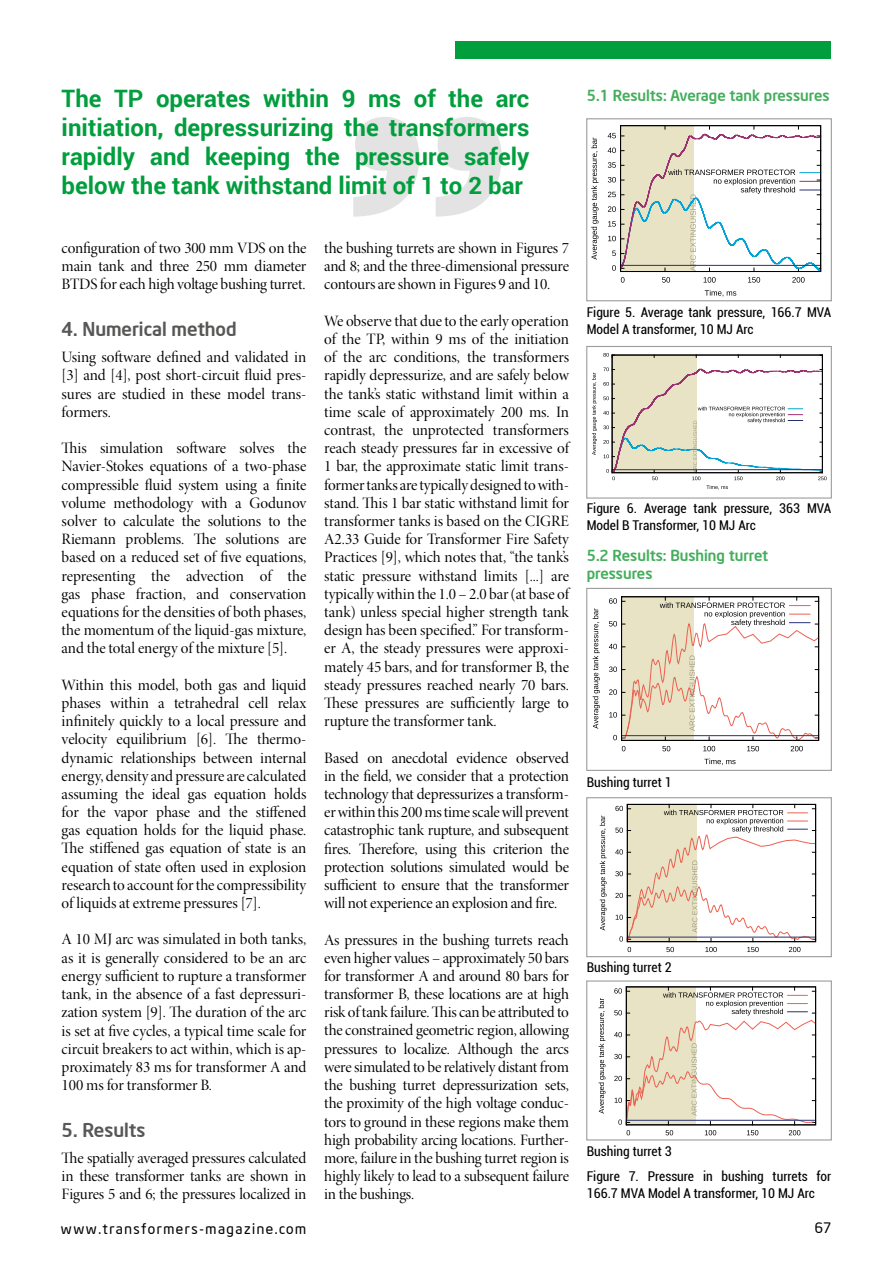
<style>
.page{position:relative;width:893px;height:1263px;background:#fff}
.page>*{position:absolute;margin:0;border:0;box-sizing:border-box;transform-origin:0 0}
.t1{font:700 24px/28.8px "Roboto";color:#009e3d;text-align:justify}
.t2{font:500 18.75px "Neo Sans Intel";color:#575756}
.t3{font:15.9px/18.1px "Minion Pro Disp";letter-spacing:-.01em;color:#000;text-align:justify}
.t4{font:500 15px/18px "Neo Sans Intel";color:#43ae5c}
.t5{font:14.25px "Neo Sans Intel";letter-spacing:.11em;color:#000}
.t6{font:condensed 13.5px/16.5px "Roboto";color:#000}
</style>
<div class="page">
<svg style="left:353px;top:117px;width:149px;height:100px"></svg>
<svg style="left:621px;top:277px;width:4px;height:6px"></svg>
<svg style="left:662px;top:277px;width:8px;height:6px"></svg>
<svg style="left:703px;top:277px;width:13px;height:6px"></svg>
<svg style="left:748px;top:277px;width:12px;height:6px"></svg>
<svg style="left:792px;top:277px;width:13px;height:6px"></svg>
<svg style="left:591px;top:138px;width:7px;height:122px"></svg>
<svg style="left:705px;top:290px;width:31px;height:7px"></svg>
<svg style="left:608px;top:127px;width:211px;height:144px"></svg>
<div style="left:620px;top:125px;width:201px;height:147px;border:1px solid #000"></div>
<div style="left:586px;top:118px;width:246px;height:183px;border:1px solid #9d9d9c"></div>
<svg style="left:622px;top:746px;width:3px;height:5px"></svg>
<svg style="left:662px;top:746px;width:8px;height:5px"></svg>
<svg style="left:703px;top:746px;width:12px;height:5px"></svg>
<svg style="left:747px;top:746px;width:12px;height:5px"></svg>
<svg style="left:791px;top:746px;width:12px;height:5px"></svg>
<svg style="left:593px;top:608px;width:7px;height:121px"></svg>
<svg style="left:704px;top:758px;width:32px;height:7px"></svg>
<svg style="left:609px;top:598px;width:208px;height:142px"></svg>
<div style="left:621px;top:596px;width:198px;height:145px;border:1px solid #000"></div>
<div style="left:586px;top:588px;width:246px;height:183px;border:1px solid #9d9d9c"></div>
<div style="left:612px;top:355px;width:84px;height:118px;background:#e7e3c4"></div>
<svg style="left:603px;top:353px;width:11px;height:4px"></svg>
<svg style="left:592px;top:373px;width:5px;height:82px"></svg>
<svg style="left:603px;top:367px;width:224px;height:123px"></svg>
<div style="left:612px;top:355px;width:211px;height:118px;border:1px solid #000"></div>
<div style="left:586px;top:346px;width:246px;height:153px;border:1px solid #9d9d9c"></div>
<svg style="left:600px;top:815px;width:7px;height:115px"></svg>
<svg style="left:615px;top:804px;width:201px;height:148px"></svg>
<div style="left:627px;top:804px;width:189px;height:138px;border:1px solid #000"></div>
<div style="left:586px;top:797px;width:246px;height:160px;border:1px solid #9d9d9c"></div>
<svg style="left:599px;top:998px;width:6px;height:116px"></svg>
<svg style="left:614px;top:987px;width:202px;height:148px"></svg>
<div style="left:626px;top:986px;width:190px;height:139px;border:1px solid #000"></div>
<div style="left:586px;top:980px;width:246px;height:160px;border:1px solid #9d9d9c"></div>
<div style="left:455px;top:41px;width:376px;height:17px;background:#009e3d"></div>
<h1 class="t1" style="left:62px;top:84px;width:469px">The TP operates within 9 ms of the arc initiation, depressurizing the transformers rapidly and keeping the pressure safely below the tank withstand limit of 1 to 2 bar</h1>
<p class="t4" style="left:587px;top:86px;width:244px">5.1 Results: Average tank pressures</p>
<p class="t3" style="left:62px;top:239px;width:246px">configuration of two 300 mm VDS on the main tank and three 250 mm diameter BTDS for each high voltage bushing turret.</p>
<p class="t2" style="left:62px;top:317px;width:177px">4. Numerical method</p>
<p class="t3" style="left:62px;top:348px;width:246px">Using software defined and validated in [3] and [4], post short-circuit fluid pres&shy;sures are studied in these model trans&shy;formers.</p>
<p class="t3" style="left:62px;top:439px;width:246px">This simulation software solves the Navier-Stokes equations of a two-phase compressible fluid system using a finite volume methodology with a Godunov solver to calculate the solutions to the Riemann problems. The solutions are based on a reduced set of five equations, representing the advection of the gas phase fraction, and conservation equations for the densities of both phases, the momentum of the liquid-gas mixture, and the total energy of the mixture [5].</p>
<p class="t3" style="left:62px;top:676px;width:246px">Within this model, both gas and liquid phases within a tetrahedral cell relax infinitely quickly to a local pressure and velocity equilibrium [6]. The thermo&shy;dynamic relationships between internal energy, density and pressure are calculated assuming the ideal gas equation holds for the vapor phase and the stiffened gas equation holds for the liquid phase.<br>The stiffened gas equation of state is an equation of state often used in explosion research to account for the compressibility of liquids at extreme pressures [7].</p>
<p class="t3" style="left:62px;top:931px;width:246px">A 10 MJ arc was simulated in both tanks, as it is generally considered to be an arc energy sufficient to rupture a transformer tank, in the absence of a fast depressuri&shy;zation system [9]. The duration of the arc is set at five cycles, a typical time scale for circuit breakers to act within, which is ap&shy;proximately 83 ms for transformer A and 100 ms for transformer B.</p>
<p class="t2" style="left:62px;top:1118px;width:85px">5. Results</p>
<p class="t3" style="left:62px;top:1149px;width:246px">The spatially averaged pressures calculated in these transformer tanks are shown in Figures 5 and 6; the pressures localized in</p>
<p class="t3" style="left:324px;top:239px;width:246px">the bushing turrets are shown in Figures 7 and 8; and the three-dimensional pressure contours are shown in Figures 9 and 10.</p>
<p class="t3" style="left:324px;top:312px;width:246px">We observe that due to the early operation of the TP, within 9 ms of the initiation of the arc conditions, the transformers rapidly depressurize, and are safely below the tank’s static withstand limit within a time scale of approximately 200 ms. In contrast, the unprotected transformers reach steady pressures far in excessive of 1 bar, the approximate static limit trans&shy;former tanks are typically designed to with&shy;stand. This 1 bar static withstand limit for transformer tanks is based on the CIGRE A2.33 Guide for Transformer Fire Safety Practices [9], which notes that, “the tank’s static pressure withstand limits [...] are typically within the 1.0 – 2.0 bar (at base of tank) unless special higher strength tank design has been specified.” For transform&shy;er A, the steady pressures were approxi&shy;mately 45 bars, and for transformer B, the steady pressures reached nearly 70 bars.<br>These pressures are sufficiently large to rupture the transformer tank.</p>
<p class="t3" style="left:324px;top:749px;width:246px">Based on anecdotal evidence observed in the field, we consider that a protection technology that depressurizes a transform&shy;er within this 200 ms time scale will prevent catastrophic tank rupture, and subsequent fires. Therefore, using this criterion the protection solutions simulated would be sufficient to ensure that the transformer will not experience an explosion and fire.</p>
<p class="t3" style="left:324px;top:931px;width:246px">As pressures in the bushing turrets reach even higher values – approximately 50 bars for transformer A and around 80 bars for transformer B, these locations are at high risk of tank failure. This can be attributed to the constrained geometric region, allowing pressures to localize. Although the arcs were simulated to be relatively distant from the bushing turret depressurization sets, the proximity of the high voltage conduc&shy;tors to ground in these regions make them high probability arcing locations. Further&shy;more, failure in the bushing turret region is highly likely to lead to a subsequent failure in the bushings.</p>
<p class="t6" style="left:587px;top:304px;width:246px">Figure 5. Average tank pressure, 166.7 MVA<br>Model A transformer, 10 MJ Arc</p>
<p class="t6" style="left:587px;top:500px;width:246px">Figure 6. Average tank pressure, 363 MVA<br>Model B Transformer, 10 MJ Arc</p>
<p class="t4" style="left:587px;top:546px;width:183px">5.2 Results: Bushing turret pressures</p>
<p class="t6" style="left:587px;top:773px;width:87px">Bushing turret 1</p>
<p class="t6" style="left:587px;top:958px;width:87px">Bushing turret 2</p>
<p class="t6" style="left:587px;top:1142px;width:87px">Bushing turret 3</p>
<p class="t6" style="left:587px;top:1168px;width:246px">Figure 7. Pressure in bushing turrets for<br>166.7 MVA Model A transformer, 10 MJ Arc</p>
<p class="t5" style="left:61px;top:1220px;width:247px">www.transformers-magazine.com</p>
<p class="t5" style="left:815px;top:1219px;width:18px">67</p>
</div>
